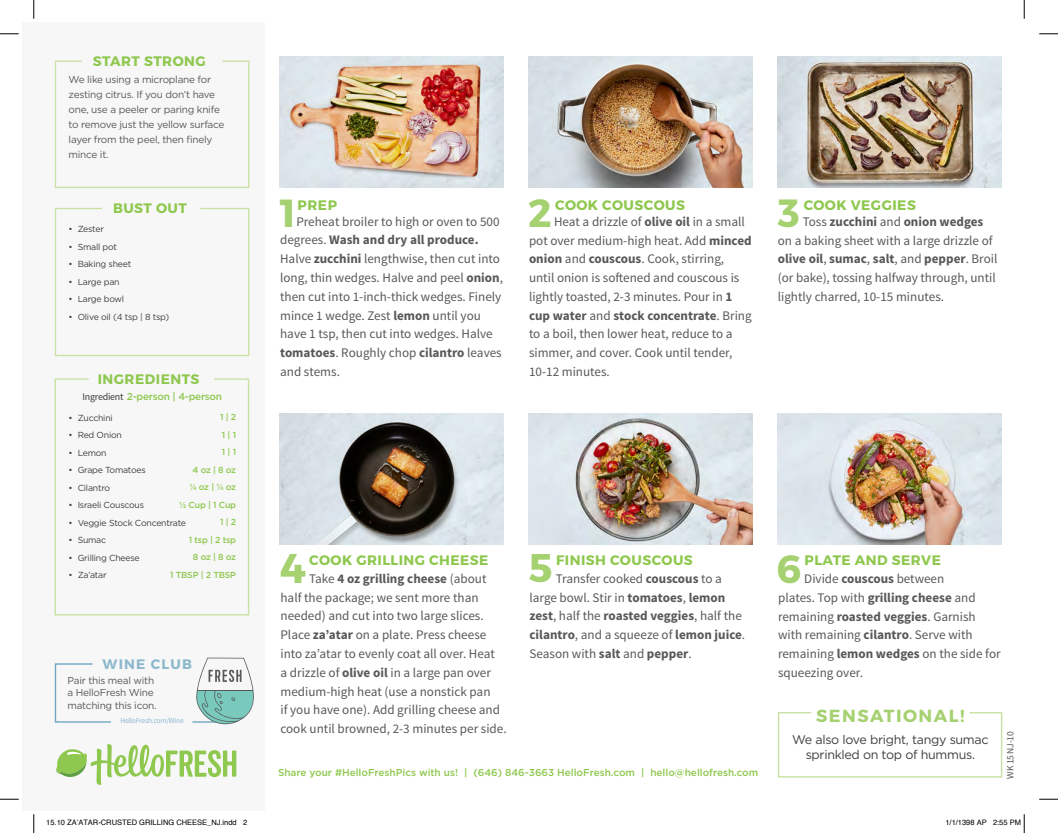
<style>
.page{position:relative;width:1058px;height:833px;background:#fff}
.page>*{position:absolute;margin:0;border:0;box-sizing:border-box;transform-origin:0 0}
.t1{font:700 41.5px "Montserrat";color:#a6d170}
.t2{font:700 39.88px "Montserrat";color:#a6d170}
.t3{font:700 39.25px "Montserrat";color:#a6d170}
.t4{font:700 39.12px "Montserrat";color:#a6d170}
.t5{font:700 17.5px "Montserrat";letter-spacing:.085em;color:#a6d170}
.t6{font:700 13.75px "Montserrat";letter-spacing:.035em;color:#8fc84e}
.t7{font:700 13.75px "Montserrat";letter-spacing:.085em;color:#8eb9cd}
.t8{font:13.12px/18.8px "Source Sans Pro";color:#57585a}
.t9{font:12.5px/15px "Gotham";letter-spacing:-.025em;color:#3e3e3f;text-align:center}
.t10{font:10px/15px "Gotham";letter-spacing:-.025em;color:#57585a}
.t11{font:500 10px "Gotham";color:#8fc84e}
.t12{font:500 10px "Gotham";letter-spacing:-.025em;color:#8fc84e}
.t13{font:9.62px "Source Sans Pro";letter-spacing:-.025em;color:#57585a}
.t14{font:8.75px "Gotham";letter-spacing:-.025em;color:#3e3e3f}
.t15{font:500 8.75px/17.5px "Gotham";letter-spacing:-.025em;color:#8fc84e;text-align:right}
.t16{font:7.5px "Helvetica";color:#000}
.t17{font:7.5px "Source Sans Pro";letter-spacing:-.025em;color:#8eb9cd}
.s1{font-weight:700}
.s2{font-family:"Source Sans Pro";font-weight:400;color:#3e3e3f}
</style>
<div class="page">
<div style="left:23px;top:23px;width:241px;height:787px;background:#f7f7f8"></div>
<svg style="left:54px;top:207px;width:196px;height:150px"></svg>
<svg style="left:54px;top:60px;width:196px;height:128px"></svg>
<svg style="left:54px;top:663px;width:57px;height:60px"></svg>
<svg style="left:56px;top:744px;width:180px;height:40px"></svg>
<svg style="left:54px;top:378px;width:196px;height:238px"></svg>
<svg style="left:777px;top:712px;width:226px;height:66px"></svg>
<img style="left:280px;top:56px;width:224px;height:131px">
<img style="left:529px;top:56px;width:223px;height:131px">
<img style="left:529px;top:413px;width:223px;height:131px">
<img style="left:280px;top:413px;width:224px;height:131px">
<img style="left:777px;top:56px;width:224px;height:131px">
<img style="left:777px;top:413px;width:224px;height:131px">
<svg style="left:193px;top:657px;width:61px;height:68px"></svg>
<svg style="left:0;top:33px;width:19px;height:2px"></svg>
<svg style="left:1039px;top:33px;width:19px;height:2px"></svg>
<svg style="left:0;top:798px;width:19px;height:2px"></svg>
<svg style="left:1039px;top:798px;width:19px;height:2px"></svg>
<svg style="left:33px;top:0;width:2px;height:19px"></svg>
<svg style="left:33px;top:814px;width:2px;height:19px"></svg>
<svg style="left:1023px;top:0;width:2px;height:19px"></svg>
<svg style="left:1023px;top:814px;width:2px;height:19px"></svg>
<p class="t6" style="left:93px;top:52px;width:114px">START STRONG</p>
<p class="t10" style="left:69px;top:71px;width:157px">We like using a microplane for zesting citrus. If you don’t have one, use a peeler or paring knife to remove just the yellow surface layer from the peel, then finely mince it.</p>
<h3 class="t4" style="left:280px;top:189px;width:18px">1</h3>
<h3 class="t3" style="left:528px;top:189px;width:25px">2</h3>
<h3 class="t3" style="left:778px;top:189px;width:23px">3</h3>
<p class="t6" style="left:113px;top:199px;width:75px">BUST OUT</p>
<p class="t6" style="left:298px;top:197px;width:41px">PREP</p>
<p class="t6" style="left:555px;top:197px;width:131px">COOK COUSCOUS</p>
<p class="t6" style="left:803px;top:197px;width:114px">COOK VEGGIES</p>
<p class="t8" style="left:280px;top:212px;width:224px;text-indent:16px">Preheat broiler to high or oven to 500 degrees. <span class="s1">Wash and dry all produce.<br></span>Halve <span class="s1">zucchini</span> lengthwise, then cut into long, thin wedges. Halve and peel <span class="s1">onion</span>, then cut into 1-inch-thick wedges. Finely mince 1 wedge. Zest <span class="s1">lemon</span> until you have 1 tsp, then cut into wedges. Halve <span class="s1">tomatoes</span>. Roughly chop <span class="s1">cilantro</span> leaves and stems.</p>
<p class="t8" style="left:529px;top:212px;width:224px;text-indent:25px">Heat a drizzle of <span class="s1">olive oil</span> in a small pot over medium-high heat. Add <span class="s1">minced onion</span> and <span class="s1">couscous</span>. Cook, stirring, until onion is softened and couscous is lightly toasted, 2-3 minutes. Pour in <span class="s1">1 cup water</span> and <span class="s1">stock concentrate</span>. Bring to a boil, then lower heat, reduce to a simmer, and cover. Cook until tender, 10-12 minutes.</p>
<p class="t8" style="left:777px;top:212px;width:221px;text-indent:25px">Toss <span class="s1">zucchini</span> and <span class="s1">onion wedges </span>on a baking sheet with a large drizzle of <span class="s1">olive oil</span>, <span class="s1">sumac</span>, <span class="s1">salt</span>, and <span class="s1">pepper</span>. Broil (or bake), tossing halfway through, until lightly charred, 10-15 minutes.</p>
<p class="t14" style="left:69px;top:224px;width:37px">• Zester</p>
<p class="t14" style="left:69px;top:242px;width:50px">• Small pot</p>
<p class="t14" style="left:69px;top:259px;width:64px">• Baking sheet</p>
<p class="t14" style="left:69px;top:277px;width:52px">• Large pan</p>
<p class="t14" style="left:69px;top:294px;width:57px">• Large bowl</p>
<p class="t14" style="left:69px;top:312px;width:102px">• Olive oil (4 tsp | 8 tsp)</p>
<p class="t6" style="left:98px;top:370px;width:103px">INGREDIENTS</p>
<p class="t12" style="left:83px;top:390px;width:141px"><span class="s2">Ingredient</span> 2-person | 4-person</p>
<p class="t15" style="left:170px;top:408px;width:68px">1 | 2<br>1 | 1<br>1 | 1<br>4 oz | 8 oz<br>¼ oz | ¼ oz<br>½ Cup | 1 Cup<br>1 | 2<br>1 tsp | 2 tsp<br>8 oz | 8 oz<br>1 TBSP | 2 TBSP</p>
<p class="t14" style="left:69px;top:412px;width:46px">• Zucchini</p>
<p class="t14" style="left:69px;top:430px;width:55px">• Red Onion</p>
<p class="t14" style="left:69px;top:447px;width:40px">• Lemon</p>
<p class="t14" style="left:69px;top:465px;width:79px">• Grape Tomatoes</p>
<p class="t14" style="left:69px;top:482px;width:43px">• Cilantro</p>
<p class="t14" style="left:69px;top:500px;width:77px">• Israeli Couscous</p>
<p class="t14" style="left:69px;top:517px;width:119px">• Veggie Stock Concentrate</p>
<p class="t14" style="left:69px;top:535px;width:39px">• Sumac</p>
<p class="t14" style="left:69px;top:552px;width:73px">• Grilling Cheese</p>
<p class="t14" style="left:69px;top:570px;width:39px">• Za’atar</p>
<p class="t7" style="left:103px;top:655px;width:91px">WINE CLUB</p>
<p class="t10" style="left:68px;top:674px;width:91px;line-height:12.5px">Pair this meal with a HelloFresh Wine matching this icon.</p>
<p class="t17" style="left:120px;top:716px;width:65px">HelloFresh.com/Wine</p>
<h1 class="t1" style="left:280px;top:543px;width:28px">4</h1>
<h2 class="t2" style="left:529px;top:543px;width:25px">5</h2>
<h3 class="t3" style="left:776px;top:544px;width:26px">6</h3>
<p class="t6" style="left:309px;top:551px;width:181px">COOK GRILLING CHEESE</p>
<p class="t6" style="left:556px;top:551px;width:138px">FINISH COUSCOUS</p>
<p class="t6" style="left:804px;top:551px;width:138px">PLATE AND SERVE</p>
<p class="t8" style="left:280px;top:569px;width:228px;text-indent:29px">Take <span class="s1">4 oz grilling cheese</span> (about half the package; we sent more than needed) and cut into two large slices.<br>Place <span class="s1">za’atar</span> on a plate. Press cheese into za’atar to evenly coat all over. Heat<br>a drizzle of <span class="s1">olive oil</span> in a large pan over medium-high heat (use a nonstick pan<br>if you have one). Add grilling cheese and cook until browned, 2-3 minutes per side.</p>
<p class="t8" style="left:529px;top:569px;width:217px;text-indent:26px">Transfer cooked <span class="s1">couscous</span> to a large bowl. Stir in <span class="s1">tomatoes</span>, <span class="s1">lemon zest</span>, half the <span class="s1">roasted veggies</span>, half the <span class="s1">cilantro</span>, and a squeeze of <span class="s1">lemon juice</span>.<br>Season with <span class="s1">salt</span> and <span class="s1">pepper</span>.</p>
<p class="t8" style="left:778px;top:569px;width:224px;text-indent:26px">Divide <span class="s1">couscous</span> between<br>plates. Top with <span class="s1">grilling cheese</span> and remaining <span class="s1">roasted veggies</span>. Garnish with remaining <span class="s1">cilantro</span>. Serve with remaining <span class="s1">lemon wedges</span> on the side for squeezing over.</p>
<h3 class="t5" style="left:816px;top:704px;width:150px">SENSATIONAL!</h3>
<p class="t13" style="left:1004px;top:778px;width:49px;rotate:-90deg">WK 15 NJ-10</p>
<p class="t9" style="left:792px;top:731px;width:198px">We also love bright, tangy sumac sprinkled on top of hummus.</p>
<p class="t11" style="left:278px;top:766px;width:482px">Share your #HelloFreshPics with us! | (646) 846-3663 HelloFresh.com | hello@hellofresh.com</p>
<p class="t16" style="left:46px;top:817px;width:202px">15.10 ZA’ATAR-CRUSTED GRILLING CHEESE_NJ.indd 2</p>
<p class="t16" style="left:945px;top:817px;width:77px">1/1/1398 AP 2:55 PM</p>
</div>
